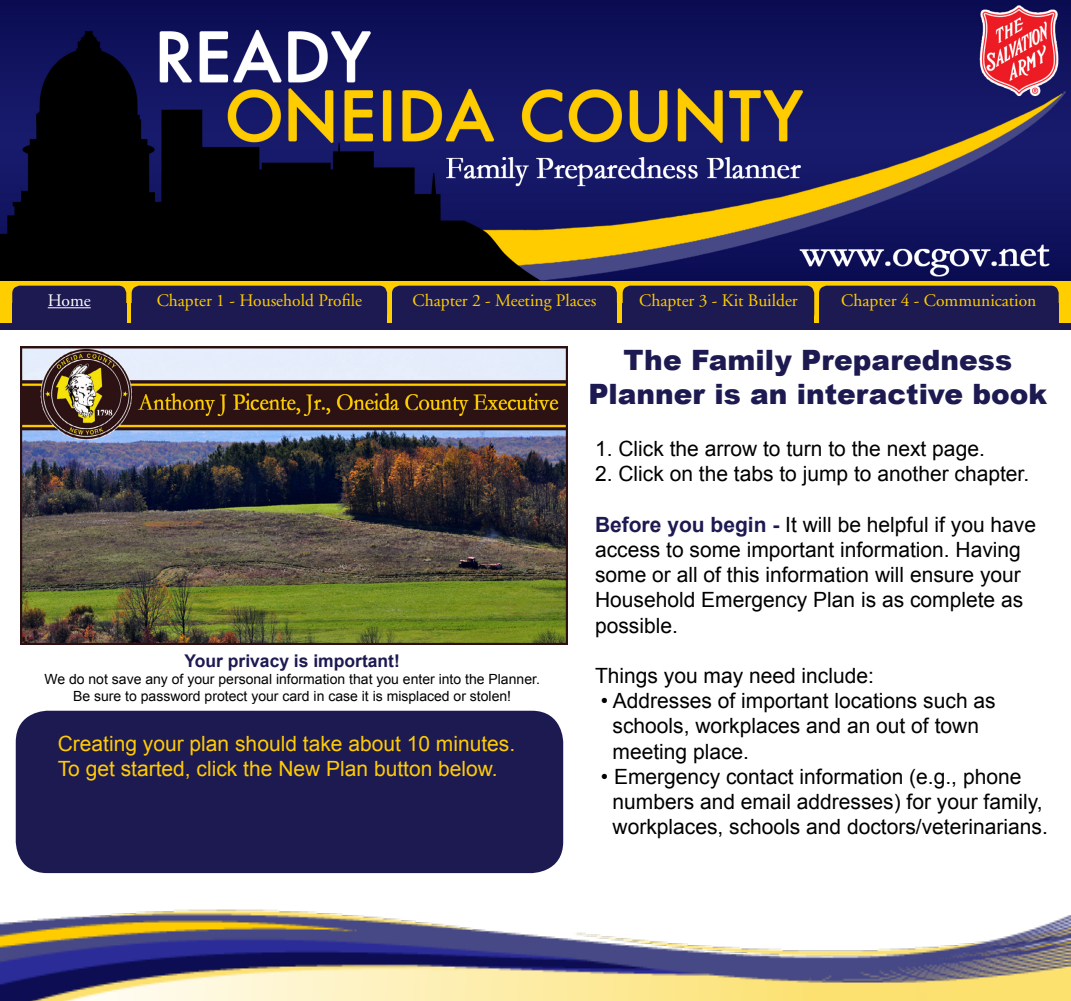
<style>
.page{position:relative;width:1071px;height:1001px;background:#fff}
.page>*{position:absolute;margin:0;border:0;box-sizing:border-box;transform-origin:0 0}
.t1{font:900 28px/33.6px "Arial";color:#1d1951;text-align:center}
.t2{font:21px/25.2px "Arial";color:#000}
.t3{font:21px/25.2px "Arial";color:#ffcc03}
.t4{font:17.5px "Adobe Garamond";color:#ffce00}
.t5{font:700 17.5px "Arial";color:#1d1951}
.t6{font:17.5px "Adobe Garamond";color:#fff}
.t7{font:14px/16.8px "Arial";color:#000;text-align:center}
.s1{font-weight:700;color:#1d1951}
</style>
<div class="page">
<div style="left:16px;top:710px;width:547px;height:162px;background:#1d1951;border-radius:32px"></div>
<div style="left:0;top:280px;width:1071px;height:43px;background:#ffce00"></div>
<div style="left:12px;top:285px;width:114px;height:36px;background:#1d1951;border-radius:8px"></div>
<div style="left:12px;top:303px;width:114px;height:20px;background:#1d1951"></div>
<div style="left:132px;top:285px;width:255px;height:36px;background:#1d1951;border-radius:8px"></div>
<div style="left:132px;top:303px;width:255px;height:20px;background:#1d1951"></div>
<div style="left:392px;top:285px;width:225px;height:36px;background:#1d1951;border-radius:8px"></div>
<div style="left:392px;top:303px;width:225px;height:20px;background:#1d1951"></div>
<div style="left:623px;top:285px;width:191px;height:36px;background:#1d1951;border-radius:8px"></div>
<div style="left:623px;top:303px;width:191px;height:20px;background:#1d1951"></div>
<div style="left:819px;top:285px;width:240px;height:36px;background:#1d1951;border-radius:8px"></div>
<div style="left:819px;top:303px;width:240px;height:20px;background:#1d1951"></div>
<hr style="left:48px;top:307px;width:43px;height:1px;background:#fff">
<div style="left:0;top:323px;width:1071px;height:6px;background:#1d1951"></div>
<img style="left:21px;top:346px;width:546px;height:298px">
<img style="left:0;top:909px;width:1071px;height:91px">
<img style="left:0;top:0;width:1071px;height:280px">
<p class="t6" style="left:48px;top:291px;width:44px">Home</p>
<p class="t4" style="left:157px;top:291px;width:207px">Chapter 1 - Household Profile</p>
<p class="t4" style="left:413px;top:291px;width:185px">Chapter 2 - Meeting Places</p>
<p class="t4" style="left:639px;top:291px;width:160px">Chapter 3 - Kit Builder</p>
<p class="t4" style="left:841px;top:291px;width:197px">Chapter 4 - Communication</p>
<p class="t5" style="left:184px;top:649px;width:217px">Your privacy is important!</p>
<p class="t7" style="left:44px;top:670px;width:497px">We do not save any of your personal information that you enter into the Planner.<br>Be sure to password protect your card in case it is misplaced or stolen!</p>
<p class="t3" style="left:58px;top:730px;width:459px">Creating your plan should take about 10 minutes.<br>To get started, click the New Plan button below.</p>
<h1 class="t1" style="left:588px;top:342px;width:460px">The Family Preparedness<br>Planner is an interactive book</h1>
<p class="t2" style="left:595px;top:436px;width:391px">1. Click the arrow to turn to the next page.</p>
<p class="t2" style="left:595px;top:461px;width:436px">2. Click on the tabs to jump to another chapter.</p>
<p class="t2" style="left:595px;top:511px;width:443px"><span class="s1">Before you begin -</span> It will be helpful if you have access to some important information. Having some or all of this information will ensure your Household Emergency Plan is as complete as possible.</p>
<p class="t2" style="left:595px;top:663px;width:280px">Things you may need include:</p>
<p class="t2" style="left:613px;top:688px;width:385px;text-indent:-12px">• Addresses of important locations such as schools, workplaces and an out of town meeting place.</p>
<p class="t2" style="left:613px;top:763px;width:437px;text-indent:-12px">• Emergency contact information (e.g., phone numbers and email addresses) for your family, workplaces, schools and doctors/veterinarians.</p>
</div>
